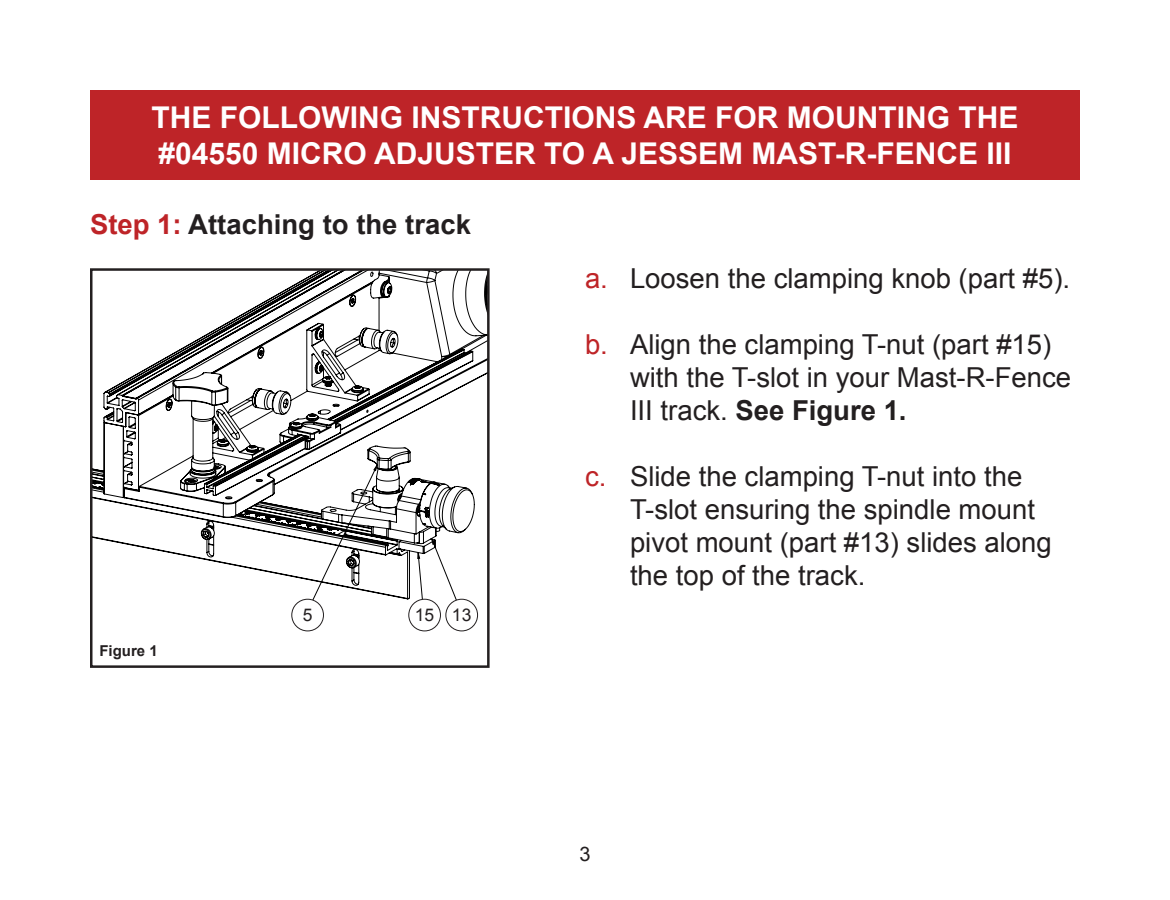
<style>
.page{position:relative;width:1170px;height:900px;background:#fff}
.page>*{position:absolute;margin:0;border:0;box-sizing:border-box;transform-origin:0 0}
.t1{font:700 30px/36px "Arial";color:#fff}
.t2{font:27.5px/33px "Arial";color:#231f20}
.t3{font:700 27.5px "Arial";color:#231f20}
.t4{font:20px "Arial";color:#231f20}
.t5{font:17.5px "Arial";color:#231f20}
.t6{font:700 15px "Arial";color:#231f20}
.t7{font:8.25px "Century Gothic";color:#000}
.s1{color:#be2428}
.s2{color:#be2427}
.s3{font-weight:700}
</style>
<div class="page">
<div style="left:90px;top:90px;width:990px;height:90px;background:#be2428"></div>
<svg style="left:93px;top:271px;width:394px;height:329px"></svg>
<div style="left:90px;top:268px;width:400px;height:400px;border:2px solid #231f20"></div>
<div style="left:292px;top:599px;width:32px;height:32px;border:1px solid #231f20;border-radius:50%"></div>
<div style="left:409px;top:599px;width:32px;height:32px;border:1px solid #231f20;border-radius:50%"></div>
<div style="left:446px;top:599px;width:32px;height:32px;border:1px solid #231f20;border-radius:50%"></div>
<p class="t1" style="left:151px;top:100px;width:869px">THE FOLLOWING INSTRUCTIONS ARE FOR MOUNTING THE #04550 MICRO ADJUSTER TO A JESSEM MAST-R-FENCE III</p>
<p class="t3" style="left:90px;top:206px;width:382px"><span class="s1">Step 1:</span> Attaching to the track</p>
<p class="t6" style="left:99px;top:641px;width:60px">Figure 1</p>
<p class="t7" style="left:305px;top:606px;width:6px">5</p>
<p class="t7" style="left:419px;top:606px;width:11px">15</p>
<p class="t7" style="left:456px;top:606px;width:11px">13</p>
<p class="t5" style="left:303px;top:604px;width:11px">5</p>
<p class="t5" style="left:415px;top:604px;width:21px">15</p>
<p class="t5" style="left:452px;top:604px;width:21px">13</p>
<p class="t2" style="left:585px;top:262px;width:487px"><span class="s2">a.</span> Loosen the clamping knob (part #5).</p>
<p class="t2" style="left:630px;top:328px;width:443px;text-indent:-45px"><span class="s2">b.</span> Align the clamping T-nut (part #15) with the T-slot in your Mast-R-Fence<br>III track. <span class="s3">See Figure 1.</span></p>
<p class="t2" style="left:630px;top:460px;width:423px;text-indent:-45px"><span class="s2">c.</span> Slide the clamping T-nut into the<br>T-slot ensuring the spindle mount pivot mount (part #13) slides along the top of the track.</p>
<p class="t4" style="left:579px;top:841px;width:13px">3</p>
</div>
